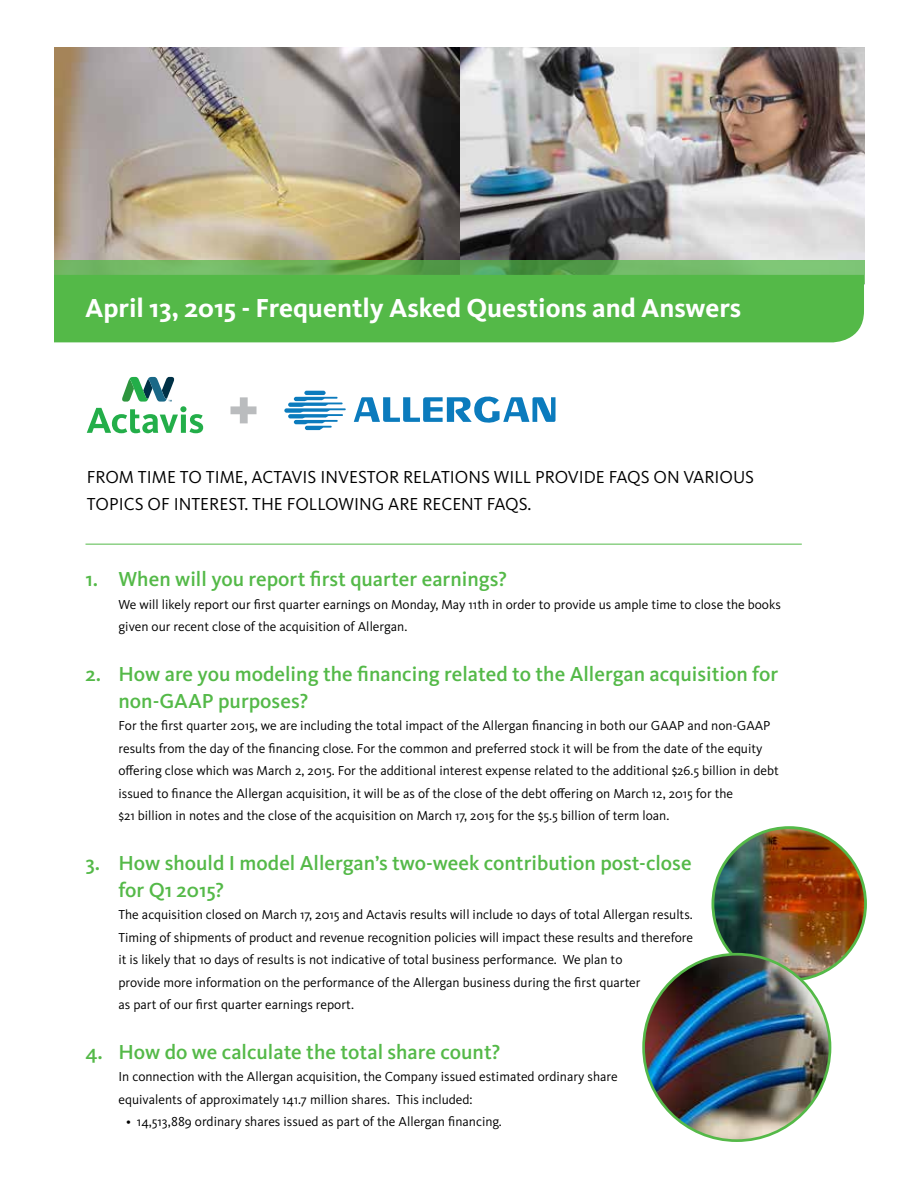
<style>
.page{position:relative;width:918px;height:1188px;background:#fff}
.page>*{position:absolute;margin:0;border:0;box-sizing:border-box;transform-origin:0 0}
.t1{font:700 27px "Kievit Pro";color:#fff}
.t2{font:500 21px/27px "Kievit Pro";color:#54b948}
.t3{font:18px/27px "Kievit Pro";color:#000}
.t4{font:13.5px/22.5px "Kievit Pro";color:#000}
</style>
<div class="page">
<img style="left:459px;top:47px;width:405px;height:213px">
<img style="left:54px;top:47px;width:405px;height:213px">
<div style="left:54px;top:284px;width:810px;height:58px;background:#54b948"></div>
<svg style="left:54px;top:260px;width:810px;height:24px;background:#61b355"></svg>
<svg style="left:87px;top:377px;width:116px;height:56px"></svg>
<svg style="left:230px;top:397px;width:27px;height:26px"></svg>
<svg style="left:284px;top:391px;width:62px;height:39px"></svg>
<svg style="left:354px;top:396px;width:202px;height:27px"></svg>
<hr style="left:86px;top:544px;width:716px;height:1px;background:#54b948">
<img style="left:713px;top:828px;width:153px;height:152px;border-radius:76px">
<img style="left:644px;top:954px;width:186px;height:187px;border-radius:93px">
<h1 class="t1" style="left:85px;top:292px;width:658px">April 13, 2015 - Frequently Asked Questions and Answers</h1>
<h3 class="t3" style="left:87px;top:463px;width:669px">FROM TIME TO TIME, ACTAVIS INVESTOR RELATIONS WILL PROVIDE FAQS ON VARIOUS<br>TOPICS OF INTEREST. THE FOLLOWING ARE RECENT FAQS.</h3>
<h2 class="t2" style="left:86px;top:566px;width:423px">1. When will you report first quarter earnings?</h2>
<p class="t4" style="left:119px;top:593px;width:664px">We will likely report our first quarter earnings on Monday, May 11th in order to provide us ample time to close the books given our recent close of the acquisition of Allergan.</p>
<h2 class="t2" style="left:118px;top:660px;width:661px;text-indent:-33px">2. How are you modeling the financing related to the Allergan acquisition for non-GAAP purposes?</h2>
<p class="t4" style="left:119px;top:714px;width:662px">For the first quarter 2015, we are including the total impact of the Allergan financing in both our GAAP and non-GAAP results from the day of the financing close. For the common and preferred stock it will be from the date of the equity offering close which was March 2, 2015. For the additional interest expense related to the additional $26.5 billion in debt issued to finance the Allergan acquisition, it will be as of the close of the debt offering on March 12, 2015 for the<br>$21 billion in notes and the close of the acquisition on March 17, 2015 for the $5.5 billion of term loan.</p>
<h2 class="t2" style="left:118px;top:849px;width:575px;text-indent:-33px">3. How should I model Allergan’s two-week contribution post-close for Q1 2015?</h2>
<p class="t4" style="left:119px;top:903px;width:576px">The acquisition closed on March 17, 2015 and Actavis results will include 10 days of total Allergan results.<br>Timing of shipments of product and revenue recognition policies will impact these results and therefore it is likely that 10 days of results is not indicative of total business performance. We plan to<br>provide more information on the performance of the Allergan business during the first quarter<br>as part of our first quarter earnings report.</p>
<h2 class="t2" style="left:86px;top:1038px;width:416px">4. How do we calculate the total share count?</h2>
<p class="t4" style="left:119px;top:1065px;width:501px">In connection with the Allergan acquisition, the Company issued estimated ordinary share equivalents of approximately 141.7 million shares. This included:</p>
<p class="t4" style="left:126px;top:1110px;width:377px">• 14,513,889 ordinary shares issued as part of the Allergan financing.</p>
</div>
